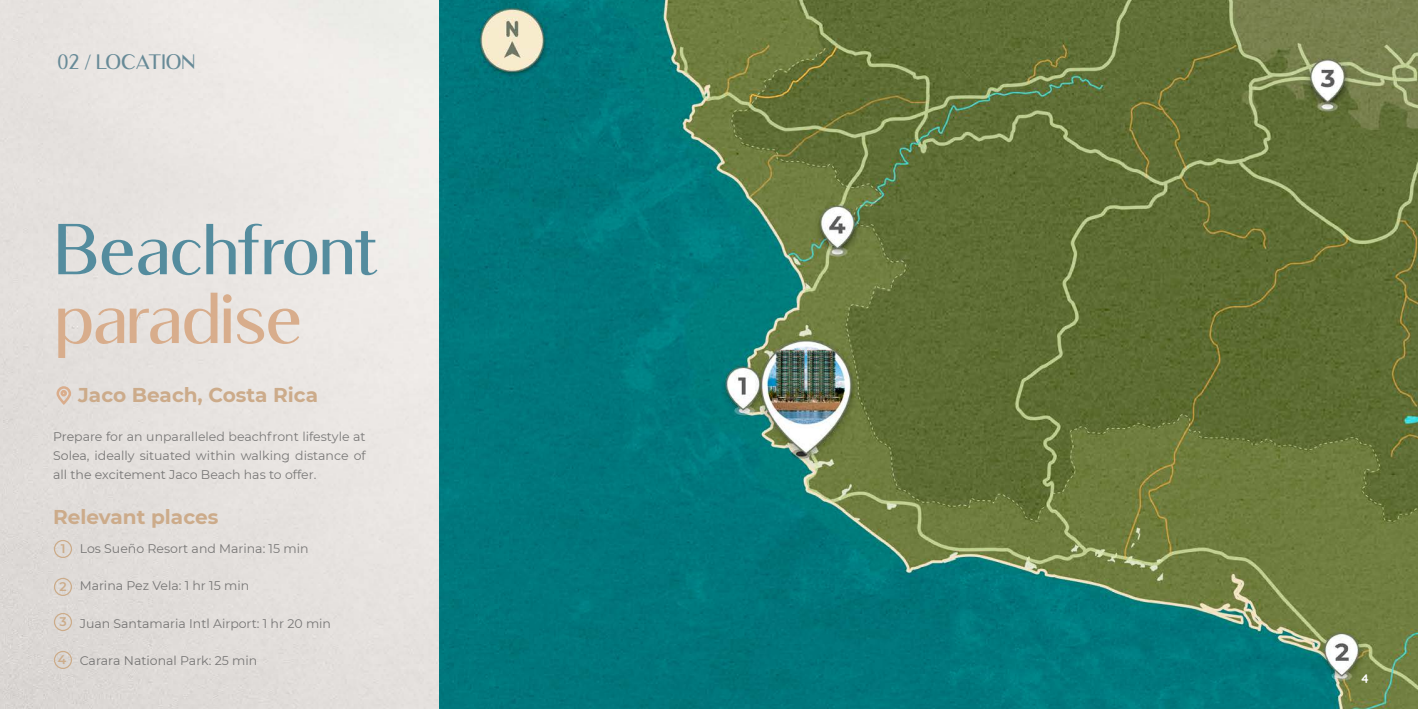
<style>
.page{position:relative;width:1418px;height:709px;background:#fff}
.page>*{position:absolute;margin:0;border:0;box-sizing:border-box;transform-origin:0 0}
.t1{font:68.75px "Luxia";color:#548c9e}
.t2{font:68.75px "Luxia";color:#d8ad8c}
.t3{font:700 20px "Montserrat";color:#ccab8a}
.t4{font:20px "Luxia";color:#678a97}
.t5{font:12.5px/18.8px "Montserrat";color:#2f3031;text-align:justify}
.t6{font:600 12.5px "Montserrat";color:#ccac8a}
.t7{font:700 12.5px "Quicksand";color:#fff}
</style>
<div class="page">
<img style="left:439px;top:0;width:978px;height:709px">
<svg style="left:55px;top:385px;width:17px;height:20px"></svg>
<div style="left:54px;top:540px;width:18px;height:18px;border:1px solid #ccac8a;border-radius:50%"></div>
<div style="left:54px;top:578px;width:18px;height:18px;border:1px solid #ccac8a;border-radius:50%"></div>
<div style="left:54px;top:613px;width:18px;height:18px;border:1px solid #ccac8a;border-radius:50%"></div>
<div style="left:54px;top:651px;width:18px;height:18px;border:1px solid #ccac8a;border-radius:50%"></div>
<h2 class="t4" style="left:57px;top:49px;width:139px">02 / LOCATION</h2>
<h1 class="t1" style="left:56px;top:207px;width:326px">Beachfront</h1>
<h1 class="t2" style="left:56px;top:276px;width:248px">paradise</h1>
<h2 class="t3" style="left:78px;top:381px;width:241px">Jaco Beach, Costa Rica</h2>
<p class="t5" style="left:53px;top:427px;width:314px">Prepare for an unparalleled beachfront lifestyle at Solea, ideally situated within walking distance of all the excitement Jaco Beach has to offer.</p>
<h2 class="t3" style="left:53px;top:503px;width:167px">Relevant places</h2>
<p class="t6" style="left:61px;top:540px;width:6px">1</p>
<p class="t6" style="left:60px;top:578px;width:9px">2</p>
<p class="t6" style="left:60px;top:613px;width:9px">3</p>
<p class="t6" style="left:58px;top:651px;width:10px">4</p>
<p class="t5" style="left:80px;top:538px;width:230px">Los Sueño Resort and Marina: 15 min</p>
<p class="t5" style="left:80px;top:576px;width:171px">Marina Pez Vela: 1 hr 15 min</p>
<p class="t5" style="left:80px;top:613px;width:253px">Juan Santamaria Intl Airport: 1 hr 20 min</p>
<p class="t5" style="left:80px;top:651px;width:179px">Carara National Park: 25 min</p>
<p class="t7" style="left:1360px;top:668px;width:10px">4</p>
</div>
